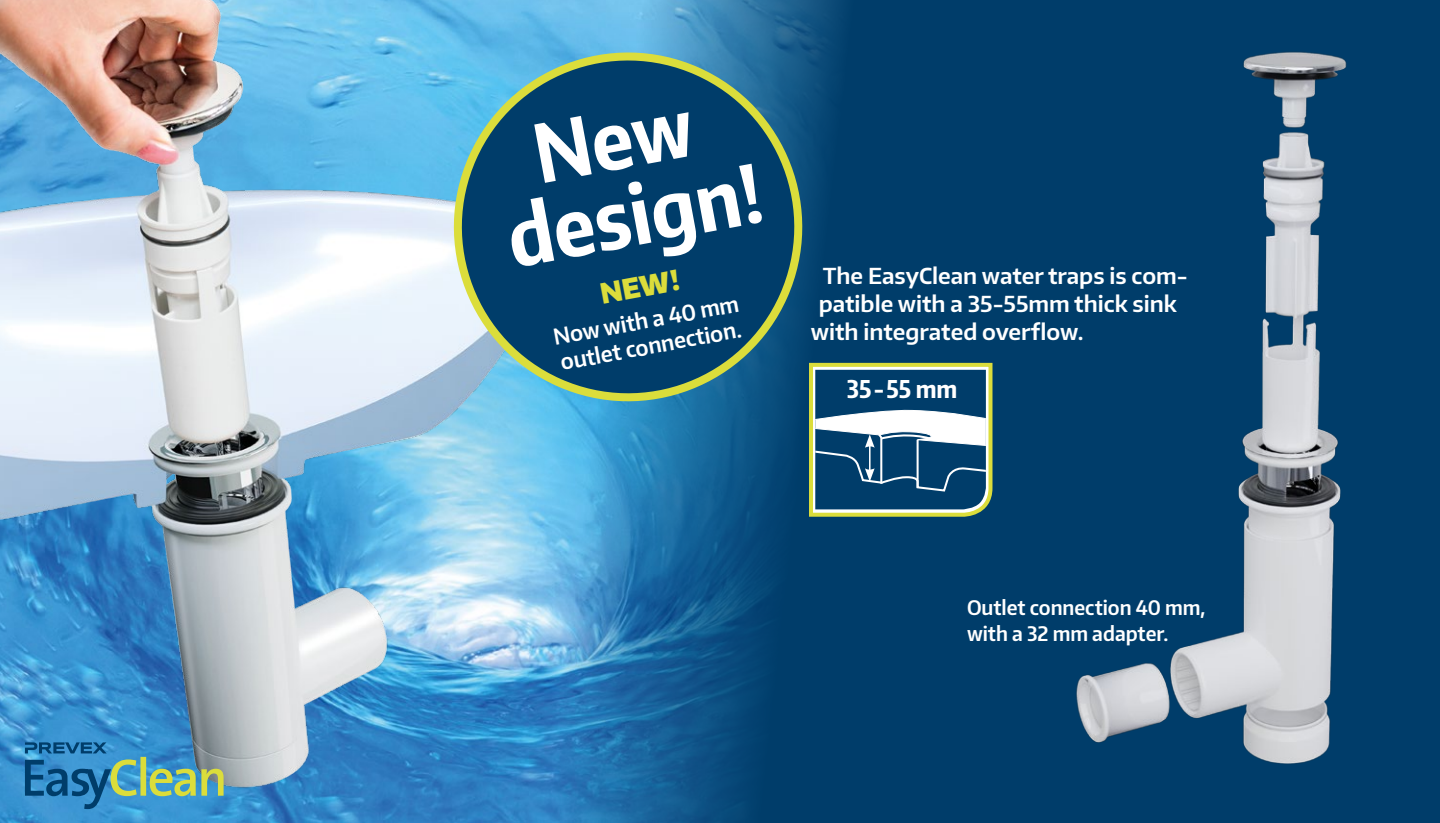
<style>
.page{position:relative;width:1440px;height:823px;background:#fff}
.page>*{position:absolute;margin:0;border:0;box-sizing:border-box;transform-origin:0 0}
.t1{font:700 80px/77.8px "Encode Sans Condensed";color:#fff;text-align:center}
.t2{font:900 28px "Encode Sans Narrow";color:#dbdd3b}
.t3{font:700 24.4px "Encode Sans Condensed";color:#fff}
.t4{font:600 22px "Encode Sans Normal";color:#fff}
.t5{font:600 22px/26.2px "Encode Sans Narrow";color:#fff}
.t6{font:600 20px/26px "Encode Sans Narrow";color:#fff}
</style>
<div class="page">
<div style="left:0;top:0;width:1440px;height:822px;background:#003d6a"></div>
<img style="left:0;top:0;width:838px;height:821px">
<img style="left:0;top:0;width:587px;height:800px">
<img style="left:1076px;top:52px;width:271px;height:712px">
<svg style="left:25px;top:742px;width:199px;height:66px;background:#4a8faa"></svg>
<svg style="left:807px;top:360px;width:186px;height:158px"></svg>
<svg style="left:424px;top:22px;width:408px;height:398px"></svg>
<h1 class="t1" style="left:487px;top:120px;width:259px;rotate:-10deg">New design!</h1>
<p class="t2" style="left:598px;top:275px;width:81px;rotate:-10deg">NEW!</p>
<p class="t5" style="left:551px;top:324px;width:190px;rotate:-11deg">Now with a 40 mm outlet connection.</p>
<p class="t4" style="left:823px;top:261px;width:367px">The EasyClean water traps is com-</p>
<p class="t4" style="left:819px;top:289px;width:360px">patible with a 35-55mm thick sink</p>
<p class="t4" style="left:811px;top:317px;width:274px">with integrated overflow.</p>
<p class="t3" style="left:847px;top:372px;width:112px">35 - 55 mm</p>
<p class="t6" style="left:967px;top:593px;width:240px">Outlet connection 40 mm, with a 32 mm adapter.</p>
</div>
